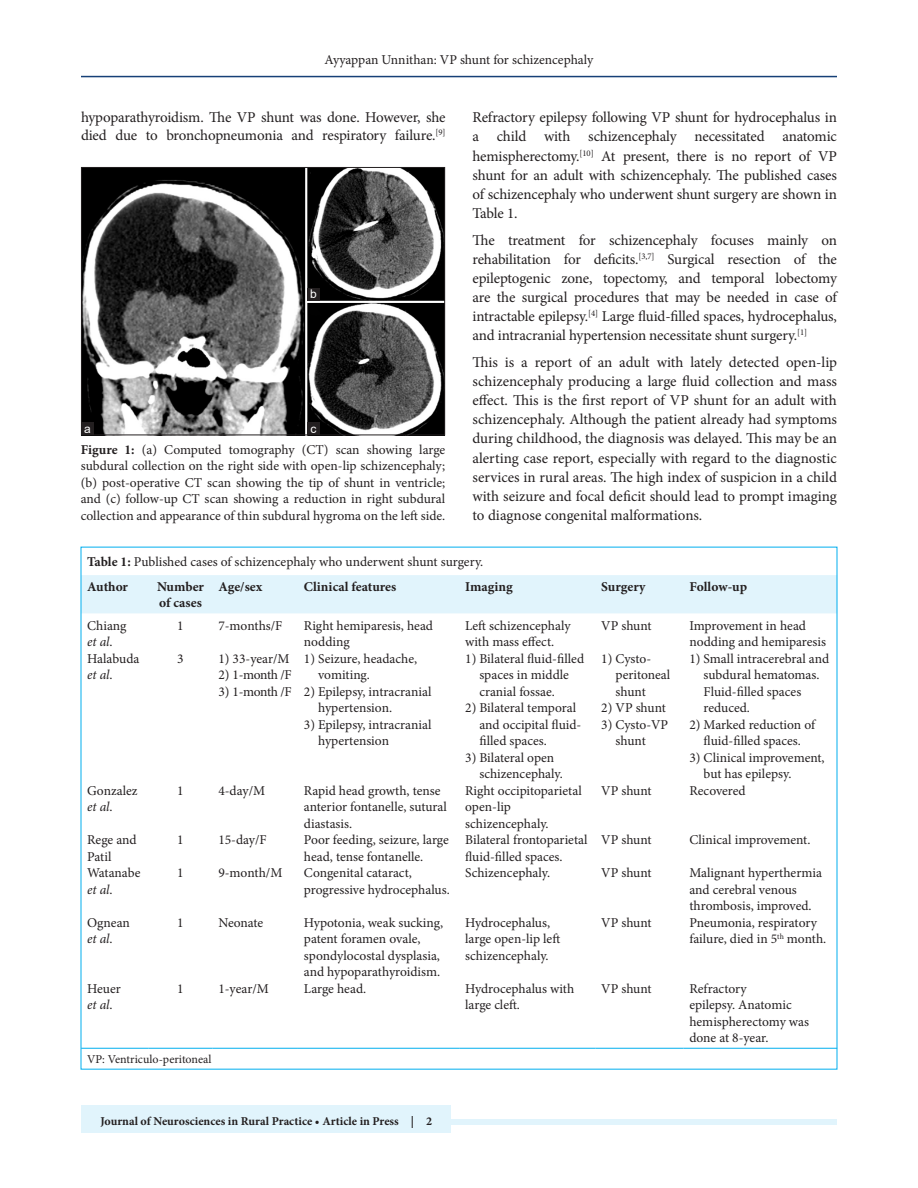
<style>
.page{position:relative;width:918px;height:1188px;background:#fff}
.page>*{position:absolute;margin:0;border:0;box-sizing:border-box;transform-origin:0 0}
.TX{font:15px/19.2px "Minion Pro";letter-spacing:-.01em;color:#231f20;text-align:justify}
.TB{font:13.5px/16.5px "Minion Pro";color:#231f20}
.FGC{font:13.5px/16.5px "Minion Pro";color:#231f20;text-align:justify}
.TBL{font:13.5px/16.5px "Minion Pro";letter-spacing:-.005em;color:#231f20}
.TCH{font:700 13.5px/16.5px "Minion Pro";color:#231f20}
.TT{font:13.5px "Minion Pro";color:#231f20}
.JF{font:700 12px "Minion Pro";color:#231f20}
.TFN{font:12px "Minion Pro";color:#231f20}
.LABEL{font:12px "Arial";color:#fff}
.s1{font-weight:700}
.s2{font-style:italic}
</style>
<div class="page">
<hr style="left:81px;top:76px;width:756px;height:1px;background:#164077">
<div style="left:81px;top:1119px;width:756px;height:6px;background:#e1f4fc"></div>
<div style="left:81px;top:1106px;width:369px;height:27px;background:#e1f4fc"></div>
<div style="left:83px;top:575px;width:752px;height:38px;background:#e1f4fc"></div>
<hr style="left:81px;top:1048px;width:68px;height:1px;background:#00aeef">
<hr style="left:149px;top:1048px;width:63px;height:1px;background:#00aeef">
<hr style="left:212px;top:1048px;width:86px;height:1px;background:#00aeef">
<hr style="left:298px;top:1048px;width:161px;height:1px;background:#00aeef">
<hr style="left:459px;top:1048px;width:136px;height:1px;background:#00aeef">
<hr style="left:595px;top:1048px;width:88px;height:1px;background:#00aeef">
<hr style="left:683px;top:1048px;width:154px;height:1px;background:#00aeef">
<img style="left:83px;top:169px;width:360px;height:264px">
<div style="left:81px;top:167px;width:364px;height:268px;border:1px solid #231f20"></div>
<div style="left:307px;top:288px;width:13px;height:12px;background:#231f20"></div>
<div style="left:307px;top:422px;width:13px;height:13px;background:#231f20"></div>
<div style="left:81px;top:422px;width:13px;height:13px;background:#231f20"></div>
<p class="FGC" style="left:325px;top:51px;width:270px">Ayyappan Unnithan: VP shunt for schizencephaly</p>
<p class="TX" style="left:81px;top:109px;width:366px;line-height:18px">hypoparathyroidism. The VP shunt was done. However, she died due to bronchopneumonia and respiratory failure.<sup>[9]</sup></p>
<p class="TX" style="left:472px;top:108px;width:366px">Refractory epilepsy following VP shunt for hydrocephalus in a child with schizencephaly necessitated anatomic hemispherectomy.<sup>[10]</sup> At present, there is no report of VP shunt for an adult with schizencephaly. The published cases of schizencephaly who underwent shunt surgery are shown in Table 1.</p>
<p class="TX" style="left:472px;top:230px;width:366px">The treatment for schizencephaly focuses mainly on rehabilitation for deficits.<sup>[3,7]</sup> Surgical resection of the epileptogenic zone, topectomy, and temporal lobectomy are the surgical procedures that may be needed in case of intractable epilepsy.<sup>[4]</sup> Large fluid-filled spaces, hydrocephalus, and intracranial hypertension necessitate shunt surgery.<sup>[1]</sup></p>
<p class="TX" style="left:472px;top:353px;width:366px">This is a report of an adult with lately detected open-lip schizencephaly producing a large fluid collection and mass effect. This is the first report of VP shunt for an adult with schizencephaly. Although the patient already had symptoms during childhood, the diagnosis was delayed. This may be an alerting case report, especially with regard to the diagnostic services in rural areas. The high index of suspicion in a child with seizure and focal deficit should lead to prompt imaging to diagnose congenital malformations.</p>
<p class="LABEL" style="left:310px;top:286px;width:8px">b</p>
<p class="LABEL" style="left:84px;top:421px;width:8px">a</p>
<p class="LABEL" style="left:311px;top:420px;width:7px">c</p>
<p class="FGC" style="left:81px;top:441px;width:366px"><span class="s1">Figure 1:</span> (a) Computed tomography (CT) scan showing large subdural collection on the right side with open-lip schizencephaly; (b) post-operative CT scan showing the tip of shunt in ventricle; and (c) follow-up CT scan showing a reduction in right subdural collection and appearance of thin subdural hygroma on the left side.</p>
<p class="TT" style="left:87px;top:553px;width:398px"><span class="s1">Table 1:</span> Published cases of schizencephaly who underwent shunt surgery.</p>
<p class="TCH" style="left:87px;top:578px;width:42px">Author</p>
<p class="TCH" style="left:157px;top:578px;width:49px">Number of cases</p>
<p class="TCH" style="left:218px;top:578px;width:45px">Age/sex</p>
<p class="TCH" style="left:304px;top:578px;width:94px">Clinical features</p>
<p class="TCH" style="left:465px;top:578px;width:49px">Imaging</p>
<p class="TCH" style="left:601px;top:578px;width:46px">Surgery</p>
<p class="TCH" style="left:689px;top:578px;width:59px">Follow-up</p>
<p class="TB" style="left:87px;top:617px;width:41px">Chiang <span class="s2">et al</span>.</p>
<p class="TB" style="left:177px;top:617px;width:8px">1</p>
<p class="TB" style="left:218px;top:617px;width:66px">7-months/F</p>
<p class="TB" style="left:304px;top:617px;width:131px">Right hemiparesis, head nodding</p>
<p class="TB" style="left:465px;top:617px;width:107px">Left schizencephaly with mass effect.</p>
<p class="TB" style="left:601px;top:617px;width:52px">VP shunt</p>
<p class="TB" style="left:689px;top:617px;width:138px">Improvement in head nodding and hemiparesis</p>
<p class="TB" style="left:87px;top:650px;width:54px">Halabuda <span class="s2">et al</span>.</p>
<p class="TB" style="left:177px;top:650px;width:8px">3</p>
<p class="TB" style="left:218px;top:650px;width:73px">1) 33-year/M</p>
<p class="TB" style="left:318px;top:650px;width:100px;text-indent:-14px">1) Seizure, headache, vomiting.</p>
<p class="TB" style="left:318px;top:683px;width:115px;text-indent:-14px">2) Epilepsy, intracranial hypertension.</p>
<p class="TB" style="left:318px;top:716px;width:115px;text-indent:-14px">3) Epilepsy, intracranial hypertension</p>
<p class="TB" style="left:479px;top:650px;width:106px;text-indent:-14px">1) Bilateral fluid-filled spaces in middle cranial fossae.</p>
<p class="TB" style="left:479px;top:700px;width:104px;text-indent:-14px">2) Bilateral temporal and occipital fluid&shy;filled spaces.</p>
<p class="TB" style="left:479px;top:749px;width:85px;text-indent:-14px">3) Bilateral open schizencephaly.</p>
<p class="TB" style="left:704px;top:650px;width:127px;text-indent:-14px">1) Small intracerebral and subdural hematomas.<br>Fluid-filled spaces reduced.</p>
<p class="TB" style="left:689px;top:716px;width:127px;text-align:center">2) Marked reduction of fluid-filled spaces.</p>
<p class="TB" style="left:704px;top:749px;width:123px;text-indent:-14px">3) Clinical improvement, but has epilepsy.</p>
<p class="TB" style="left:616px;top:650px;width:56px;text-indent:-14px">1) Cysto&shy;peritoneal shunt</p>
<p class="TB" style="left:601px;top:700px;width:66px">2) VP shunt</p>
<p class="TB" style="left:616px;top:716px;width:54px;text-indent:-14px">3) Cysto-VP shunt</p>
<p class="TB" style="left:218px;top:667px;width:75px">2) 1-month /F</p>
<p class="TB" style="left:218px;top:683px;width:75px">3) 1-month /F</p>
<p class="TB" style="left:87px;top:782px;width:52px">Gonzalez <span class="s2">et al</span>.</p>
<p class="TB" style="left:177px;top:782px;width:8px">1</p>
<p class="TB" style="left:218px;top:782px;width:48px">4-day/M</p>
<p class="TB" style="left:304px;top:782px;width:145px">Rapid head growth, tense anterior fontanelle, sutural diastasis.</p>
<p class="TB" style="left:465px;top:782px;width:118px">Right occipitoparietal open-lip schizencephaly.</p>
<p class="TB" style="left:601px;top:782px;width:52px">VP shunt</p>
<p class="TB" style="left:689px;top:782px;width:58px">Recovered</p>
<p class="TB" style="left:87px;top:832px;width:51px">Rege and<br>Patil</p>
<p class="TB" style="left:177px;top:832px;width:8px">1</p>
<p class="TB" style="left:218px;top:832px;width:50px">15-day/F</p>
<p class="TB" style="left:304px;top:832px;width:146px">Poor feeding, seizure, large head, tense fontanelle.</p>
<p class="TB" style="left:465px;top:832px;width:124px">Bilateral frontoparietal fluid-filled spaces.</p>
<p class="TB" style="left:601px;top:832px;width:52px">VP shunt</p>
<p class="TB" style="left:689px;top:832px;width:123px">Clinical improvement.</p>
<p class="TB" style="left:87px;top:865px;width:55px">Watanabe <span class="s2">et al</span>.</p>
<p class="TB" style="left:177px;top:865px;width:8px">1</p>
<p class="TB" style="left:218px;top:865px;width:66px">9-month/M</p>
<p class="TB" style="left:304px;top:865px;width:147px">Congenital cataract, progressive hydrocephalus.</p>
<p class="TB" style="left:465px;top:865px;width:86px">Schizencephaly.</p>
<p class="TB" style="left:601px;top:865px;width:52px">VP shunt</p>
<p class="TB" style="left:689px;top:865px;width:134px">Malignant hyperthermia and cerebral venous thrombosis, improved.</p>
<p class="TB" style="left:87px;top:914px;width:44px">Ognean <span class="s2">et al</span>.</p>
<p class="TB" style="left:177px;top:914px;width:8px">1</p>
<p class="TB" style="left:218px;top:914px;width:47px">Neonate</p>
<p class="TB" style="left:304px;top:914px;width:141px">Hypotonia, weak sucking, patent foramen ovale, spondylocostal dysplasia, and hypoparathyroidism.</p>
<p class="TB" style="left:465px;top:914px;width:97px">Hydrocephalus, large open-lip left schizencephaly.</p>
<p class="TB" style="left:601px;top:914px;width:52px">VP shunt</p>
<p class="TB" style="left:689px;top:914px;width:138px">Pneumonia, respiratory failure, died in 5<sup>th</sup> month.</p>
<p class="TBL" style="left:87px;top:980px;width:35px">Heuer <span class="s2">et al</span>.</p>
<p class="TBL" style="left:177px;top:980px;width:8px">1</p>
<p class="TBL" style="left:218px;top:980px;width:52px">1-year/M</p>
<p class="TBL" style="left:304px;top:980px;width:64px">Large head.</p>
<p class="TBL" style="left:465px;top:980px;width:111px">Hydrocephalus with large cleft.</p>
<p class="TBL" style="left:601px;top:980px;width:52px">VP shunt</p>
<p class="TBL" style="left:689px;top:980px;width:121px">Refractory<br>epilepsy. Anatomic hemispherectomy was done at 8-year.</p>
<p class="TFN" style="left:87px;top:1051px;width:126px">VP: Ventriculo-peritoneal</p>
<p class="JF" style="left:100px;top:1113px;width:333px">Journal of Neurosciences in Rural Practice • Article in Press | 2</p>
</div>
